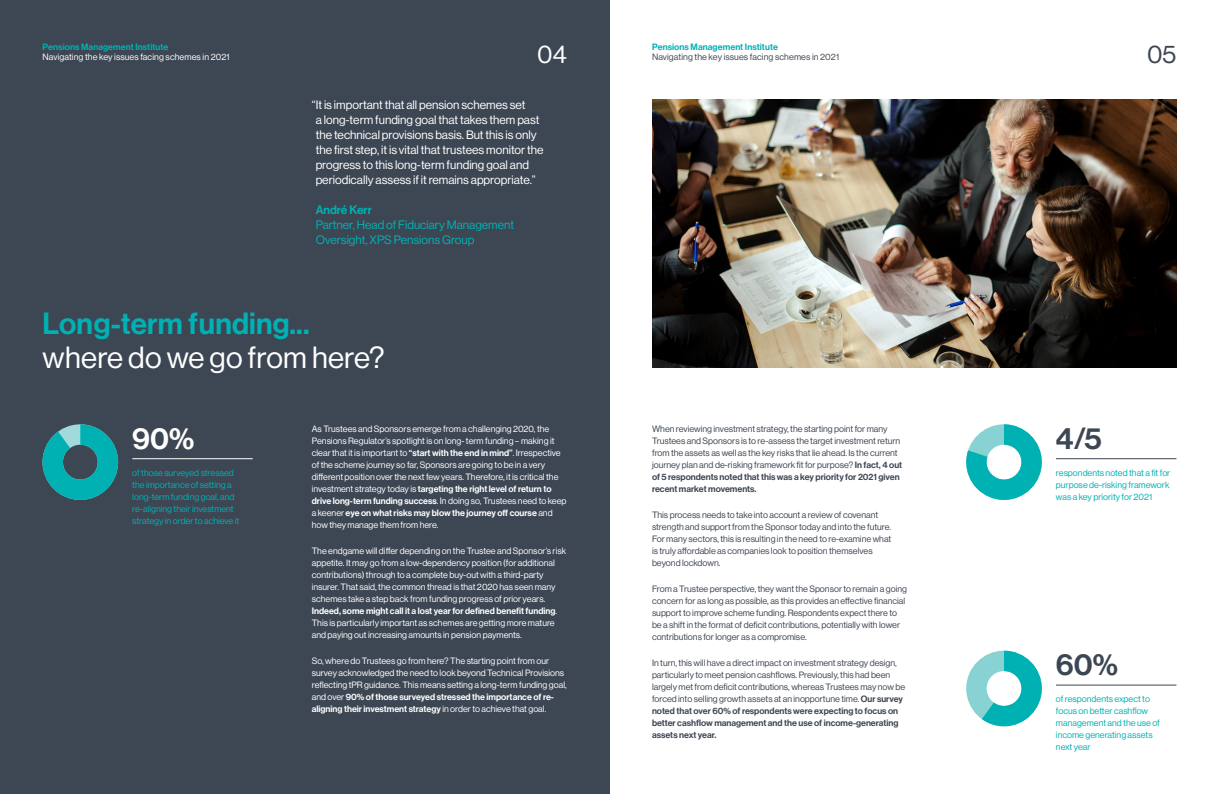
<style>
.page{position:relative;width:1219px;height:794px;background:#fff}
.page>*{position:absolute;margin:0;border:0;box-sizing:border-box;transform-origin:0 0}
.t1{font:30px/34px "Haas Grot Disp 55 Roman";letter-spacing:.005em;color:#fff}
.t2{font:500 30px "Haas Grot Disp 65";color:#3d4653}
.t3{font:500 30px "Haas Grot Disp 65";color:#fff}
.t4{font:25px "Haas Grot Disp 55 Roman";color:#fff}
.t5{font:25px "Haas Grot Disp 55 Roman";color:#3d4653}
.t6{font:12px/15px "Haas Grot Disp 55 Roman";color:#fff}
.t7{font:12px/15px "Haas Grot Disp 55 Roman";color:#00b1b3}
.t8{font:9px/12px "Haas Grot Disp 55 Roman";color:#fff}
.t9{font:9px/12px "Haas Grot Disp 55 Roman";color:#3d4653}
.t10{font:9px/12px "Haas Grot Disp 55 Roman";color:#00b1b3}
.t11{font:500 9px "Haas Grot Disp 65";letter-spacing:.01em;color:#00b1b3}
.s1{font-family:"Haas Grot Disp 65";font-weight:500}
.s2{font-family:"Haas Grot Disp 65";font-weight:500;color:#00b1b3}
</style>
<div class="page">
<div style="left:0;top:0;width:609px;height:794px;background:#3d4653"></div>
<img style="left:652px;top:99px;width:524px;height:268px">
<hr style="left:132px;top:458px;width:121px;height:1px;background:#fff">
<hr style="left:1056px;top:684px;width:120px;height:1px;background:#3d4653">
<svg style="left:966px;top:650px;width:76px;height:76px"></svg>
<hr style="left:1056px;top:458px;width:120px;height:1px;background:#3d4653">
<svg style="left:966px;top:424px;width:76px;height:76px"></svg>
<svg style="left:43px;top:424px;width:75px;height:76px"></svg>
<p class="t11" style="left:43px;top:42px;width:127px">Pensions Management Institute</p>
<p class="t8" style="left:43px;top:51px;width:189px">Navigating the key issues facing schemes in 2021</p>
<p class="t4" style="left:537px;top:40px;width:31px">04</p>
<p class="t6" style="left:316px;top:97px;width:229px;text-indent:-4px">“It is important that all pension schemes set<br>a long-term funding goal that takes them past the technical provisions basis. But this is only the first step, it is vital that trustees monitor the progress to this long-term funding goal and periodically assess if it remains appropriate.”</p>
<p class="t7" style="left:316px;top:202px;width:200px"><span class="s1">André Kerr<br></span>Partner, Head of Fiduciary Management<br>Oversight, XPS Pensions Group</p>
<p class="t1" style="left:43px;top:306px;width:344px"><span class="s2">Long-term funding... </span>where do we go from here?</p>
<p class="t3" style="left:132px;top:421px;width:63px">90%</p>
<p class="t10" style="left:132px;top:467px;width:108px">of those surveyed stressed the importance of setting a long-term funding goal, and re-aligning their investment strategy in order to achieve it</p>
<p class="t8" style="left:312px;top:422px;width:256px">As Trustees and Sponsors emerge from a challenging 2020, the Pensions Regulator’s spotlight is on long- term funding – making it clear that it is important to <span class="s1">“start with the end in mind”</span>. Irrespective of the scheme journey so far, Sponsors are going to be in a very different position over the next few years. Therefore, it is critical the investment strategy today is <span class="s1">targeting the right level of return to drive long-term funding success</span>. In doing so, Trustees need to keep a keener <span class="s1">eye on what risks may blow the journey off course</span> and how they manage them from here.</p>
<p class="t8" style="left:312px;top:545px;width:256px">The endgame will differ depending on the Trustee and Sponsor’s risk appetite. It may go from a low-dependency position (for additional contributions) through to a complete buy-out with a third-party insurer. That said, the common thread is that 2020 has seen many schemes take a step back from funding progress of prior years.<br><span class="s1">Indeed, some might call it a lost year for defined benefit funding</span>.<br>This is particularly important as schemes are getting more mature and paying out increasing amounts in pension payments.</p>
<p class="t8" style="left:312px;top:655px;width:256px">So, where do Trustees go from here? The starting point from our survey acknowledged the need to look beyond Technical Provisions reflecting tPR guidance. This means setting a long-term funding goal, and over <span class="s1">90% of those surveyed stressed the importance of re&shy;aligning their investment strategy</span> in order to achieve that goal.</p>
<p class="t11" style="left:652px;top:42px;width:127px">Pensions Management Institute</p>
<p class="t9" style="left:652px;top:51px;width:189px">Navigating the key issues facing schemes in 2021</p>
<p class="t9" style="left:652px;top:422px;width:252px">When reviewing investment strategy, the starting point for many Trustees and Sponsors is to re-assess the target investment return from the assets as well as the key risks that lie ahead. Is the current journey plan and de-risking framework fit for purpose? <span class="s1">In fact, 4 out of 5 respondents noted that this was a key priority for 2021 given recent market movements.</span></p>
<p class="t9" style="left:652px;top:509px;width:241px">This process needs to take into account a review of covenant strength and support from the Sponsor today and into the future.<br>For many sectors, this is resulting in the need to re-examine what is truly affordable as companies look to position themselves beyond lockdown.</p>
<p class="t9" style="left:652px;top:583px;width:257px">From a Trustee perspective, they want the Sponsor to remain a going concern for as long as possible, as this provides an effective financial support to improve scheme funding. Respondents expect there to be a shift in the format of deficit contributions, potentially with lower contributions for longer as a compromise.</p>
<p class="t9" style="left:652px;top:657px;width:255px">In turn, this will have a direct impact on investment strategy design, particularly to meet pension cashflows. Previously, this had been largely met from deficit contributions, whereas Trustees may now be forced into selling growth assets at an inopportune time. <span class="s1">Our survey noted that over 60% of respondents were expecting to focus on better cashflow management and the use of income-generating assets next year.</span></p>
<p class="t5" style="left:1147px;top:40px;width:31px">05</p>
<p class="t2" style="left:1056px;top:421px;width:47px">4/5</p>
<p class="t10" style="left:1056px;top:467px;width:116px;text-align:justify">respondents noted that a fit for purpose de-risking framework was a key priority for 2021</p>
<p class="t2" style="left:1056px;top:647px;width:63px">60%</p>
<p class="t10" style="left:1056px;top:693px;width:105px">of respondents expect to focus on better cashflow management and the use of income generating assets next year</p>
</div>
